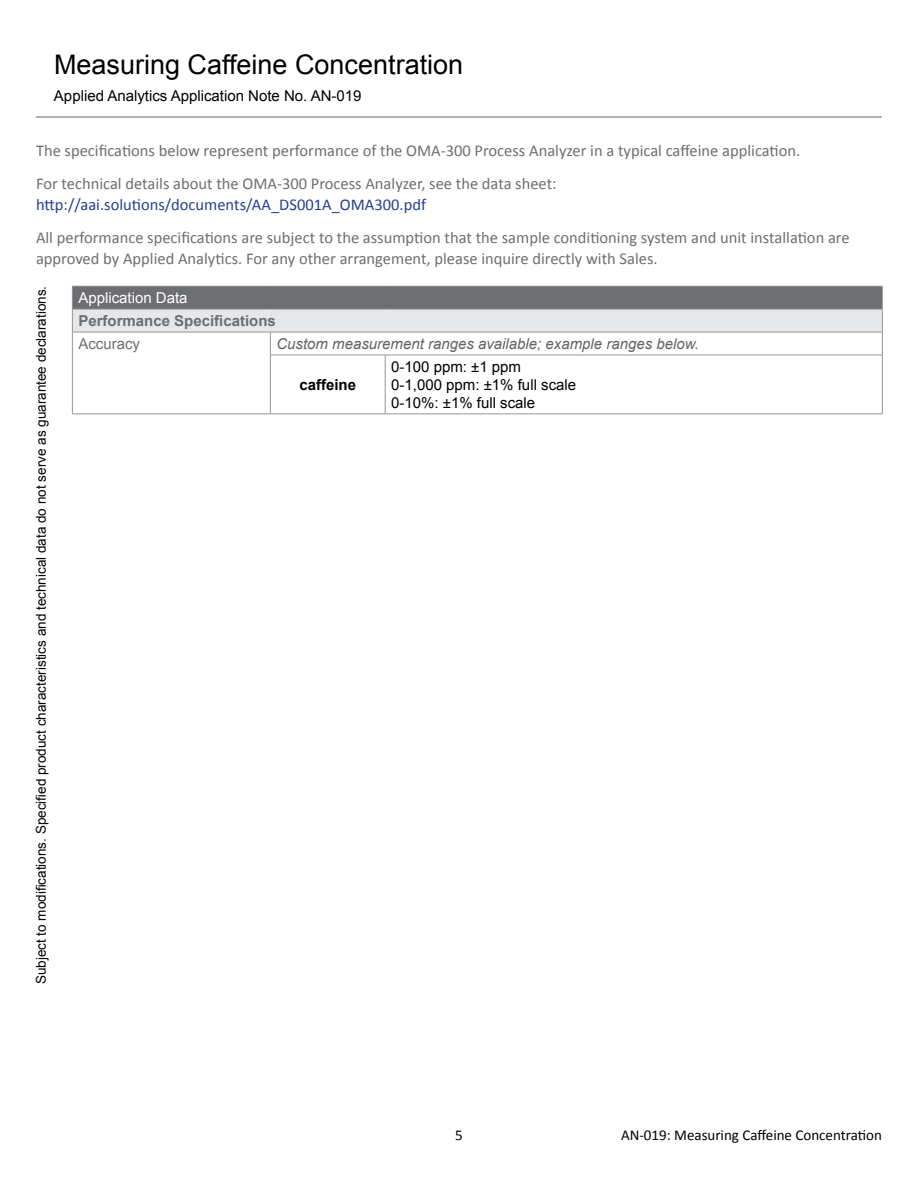
<style>
.page{position:relative;width:918px;height:1188px;background:#fff}
.page>*{position:absolute;margin:0;border:0;box-sizing:border-box;transform-origin:0 0}
.t1{font:27px "Arial";color:#000}
.t2{font:16.5px/33px "Calibri";color:#6d6e71}
.t3{font:16.5px "Calibri";color:#25408f}
.t4{font:15px/18px "Arial";color:#000}
.t5{font:italic 15px "Arial";color:#636466}
.t6{font:15px "Calibri";color:#000}
.t7{font:700 15px "Arial";color:#6d6e71}
.t8{font:15px "Arial";color:#fff}
.t9{font:15px "Arial";color:#6d6e71}
.t10{font:700 15px "Arial";color:#000}
.t11{font:13.5px "Arial";color:#000}
</style>
<div class="page">
<div style="left:72px;top:286px;width:810px;height:23px;background:#6d6e71"></div>
<div style="left:72px;top:309px;width:810px;height:23px;background:#e6e7e8"></div>
<hr style="left:72px;top:309px;width:198px;height:1px;background:#939598">
<hr style="left:270px;top:309px;width:115px;height:1px;background:#939598">
<hr style="left:385px;top:309px;width:498px;height:1px;background:#939598">
<hr style="left:72px;top:286px;width:198px;height:1px;background:#939598">
<hr style="left:270px;top:286px;width:115px;height:1px;background:#939598">
<hr style="left:385px;top:286px;width:498px;height:1px;background:#939598">
<hr style="left:72px;top:332px;width:198px;height:1px;background:#939598">
<hr style="left:270px;top:332px;width:115px;height:1px;background:#939598">
<hr style="left:385px;top:332px;width:498px;height:1px;background:#939598">
<svg style="left:882px;top:287px;width:1px;height:68px"></svg>
<hr style="left:385px;top:355px;width:1px;height:59px;background:#939598">
<hr style="left:882px;top:355px;width:1px;height:59px;background:#939598">
<svg style="left:72px;top:287px;width:1px;height:68px"></svg>
<svg style="left:270px;top:332px;width:1px;height:23px"></svg>
<hr style="left:72px;top:355px;width:1px;height:59px;background:#939598">
<hr style="left:270px;top:355px;width:1px;height:59px;background:#939598">
<hr style="left:271px;top:355px;width:114px;height:1px;background:#939598">
<hr style="left:385px;top:355px;width:497px;height:1px;background:#939598">
<hr style="left:72px;top:414px;width:198px;height:1px;background:#939598">
<hr style="left:270px;top:414px;width:115px;height:1px;background:#939598">
<hr style="left:385px;top:414px;width:498px;height:1px;background:#939598">
<hr style="left:36px;top:116px;width:846px;height:2px;background:#939598">
<h1 class="t1" style="left:54px;top:46px;width:411px">Measuring Caffeine Concentration</h1>
<p class="t4" style="left:54px;top:87px;width:309px">Applied Analytics Application Note No. AN-019</p>
<p class="t2" style="left:36px;top:134px;width:766px">The specifications below represent performance of the OMA-300 Process Analyzer in a typical caffeine application.<br>For technical details about the OMA-300 Process Analyzer, see the data sheet:</p>
<p class="t3" style="left:36px;top:194px;width:392px">http://aai.solutions/documents/AA_DS001A_OMA300.pdf</p>
<p class="t2" style="left:36px;top:227px;width:815px;line-height:21px">All performance specifications are subject to the assumption that the sample conditioning system and unit installation are approved by Applied Analytics. For any other arrangement, please inquire directly with Sales.</p>
<p class="t11" style="left:32px;top:984px;width:700px;rotate:-90deg">Subject to modifications. Specified product characteristics and technical data do not serve as guarantee declarations.</p>
<p class="t8" style="left:78px;top:288px;width:111px">Application Data</p>
<p class="t7" style="left:78px;top:311px;width:199px">Performance Specifications</p>
<p class="t9" style="left:78px;top:334px;width:63px">Accuracy</p>
<p class="t5" style="left:276px;top:334px;width:424px">Custom measurement ranges available; example ranges below.</p>
<p class="t10" style="left:299px;top:375px;width:58px">caffeine</p>
<p class="t4" style="left:391px;top:358px;width:186px">0-100 ppm: ±1 ppm<br>0-1,000 ppm: ±1% full scale<br>0-10%: ±1% full scale</p>
<p class="t6" style="left:455px;top:1125px;width:9px">5</p>
<p class="t6" style="left:621px;top:1125px;width:262px">AN-019: Measuring Caffeine Concentration</p>
</div>
